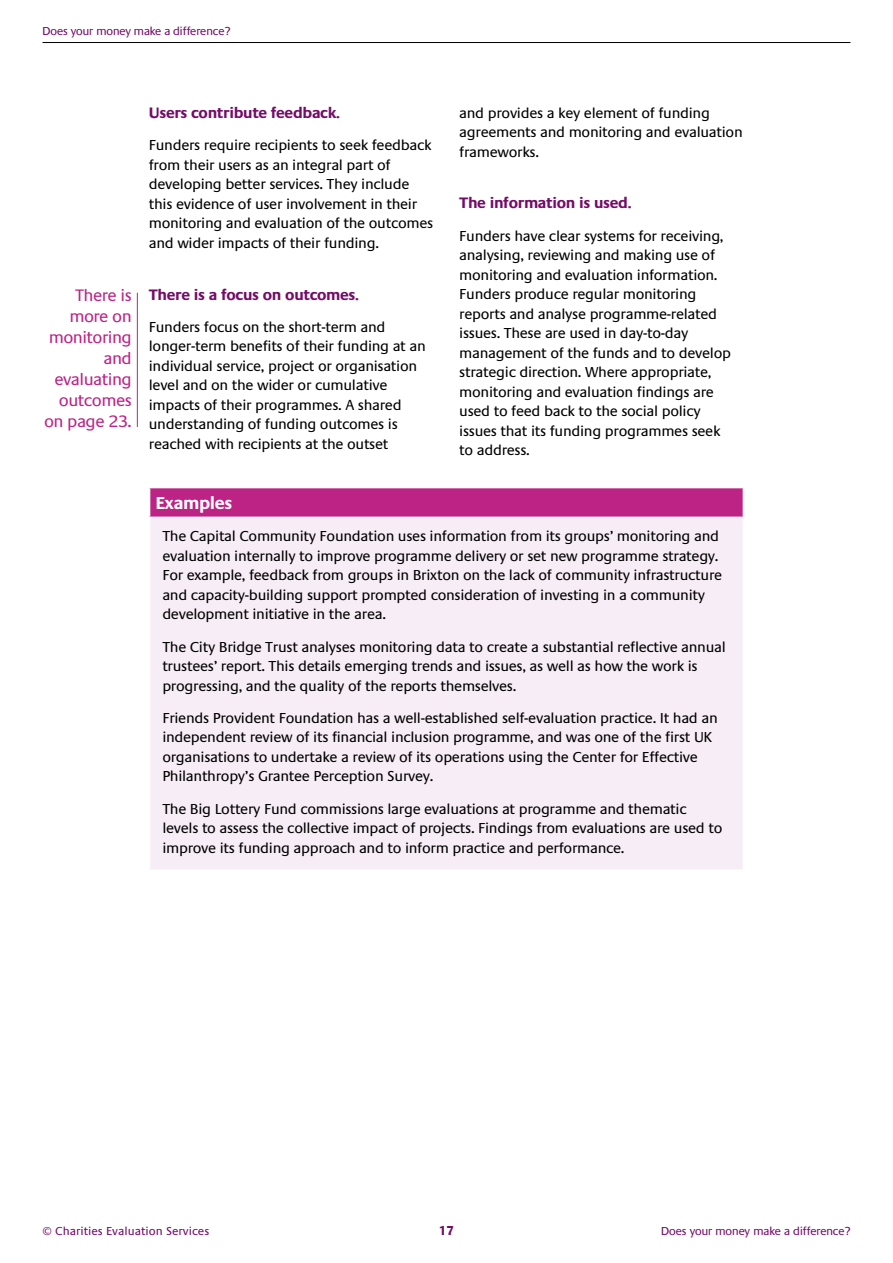
<style>
.page{position:relative;width:893px;height:1263px;background:#fff}
.page>*{position:absolute;margin:0;border:0;box-sizing:border-box;transform-origin:0 0}
.t1{font:700 18px "Praxis EF";letter-spacing:-.02em;color:#fff}
.t2{font:17.25px/21px "Praxis EF";letter-spacing:-.03em;color:#bd2385;text-align:right}
.t3{font:700 15.75px "Praxis EF";letter-spacing:-.02em;color:#750c68}
.t4{font:15px/19.5px "Praxis EF";letter-spacing:-.02em;color:#000}
.t5{font:700 13.5px "Praxis EF";color:#750c68}
.t6{font:12px "Praxis";color:#750c68}
.t7{font:12px "Praxis EF";color:#750c68}
</style>
<div class="page">
<hr style="left:43px;top:42px;width:807px;height:1px;background:#000">
<div style="left:150px;top:488px;width:593px;height:29px;background:#bd2385"></div>
<div style="left:150px;top:517px;width:593px;height:353px;background:#f7edf6"></div>
<hr style="left:149px;top:517px;width:595px;height:1px;background:#fff">
<hr style="left:149px;top:869px;width:595px;height:2px;background:#fff">
<hr style="left:137px;top:293px;width:1px;height:134px;background:#bd2385">
<p class="t6" style="left:43px;top:25px;width:189px">Does your money make a difference?</p>
<p class="t2" style="left:44px;top:286px;width:89px">There is more on monitoring and evaluating outcomes on page 23.</p>
<p class="t3" style="left:149px;top:104px;width:193px">Users contribute feedback.</p>
<p class="t4" style="left:149px;top:136px;width:286px">Funders require recipients to seek feedback from their users as an integral part of developing better services. They include this evidence of user involvement in their monitoring and evaluation of the outcomes and wider impacts of their funding.</p>
<p class="t3" style="left:149px;top:286px;width:212px">There is a focus on outcomes.</p>
<p class="t4" style="left:149px;top:318px;width:278px">Funders focus on the short-term and longer-term benefits of their funding at an individual service, project or organisation level and on the wider or cumulative impacts of their programmes. A shared understanding of funding outcomes is reached with recipients at the outset</p>
<p class="t4" style="left:459px;top:103px;width:285px">and provides a key element of funding agreements and monitoring and evaluation frameworks.</p>
<p class="t3" style="left:459px;top:194px;width:174px">The information is used.</p>
<p class="t4" style="left:459px;top:226px;width:273px">Funders have clear systems for receiving, analysing, reviewing and making use of monitoring and evaluation information.<br>Funders produce regular monitoring reports and analyse programme-related issues. These are used in day-to-day management of the funds and to develop strategic direction. Where appropriate, monitoring and evaluation findings are used to feed back to the social policy issues that its funding programmes seek to address.</p>
<p class="t1" style="left:156px;top:493px;width:78px">Examples</p>
<p class="t4" style="left:162px;top:527px;width:561px">The Capital Community Foundation uses information from its groups’ monitoring and evaluation internally to improve programme delivery or set new programme strategy.<br>For example, feedback from groups in Brixton on the lack of community infrastructure and capacity-building support prompted consideration of investing in a community development initiative in the area.</p>
<p class="t4" style="left:162px;top:637px;width:565px">The City Bridge Trust analyses monitoring data to create a substantial reflective annual trustees’ report. This details emerging trends and issues, as well as how the work is progressing, and the quality of the reports themselves.</p>
<p class="t4" style="left:162px;top:708px;width:557px">Friends Provident Foundation has a well-established self-evaluation practice. It had an independent review of its financial inclusion programme, and was one of the first UK organisations to undertake a review of its operations using the Center for Effective Philanthropy’s Grantee Perception Survey.</p>
<p class="t4" style="left:162px;top:799px;width:561px">The Big Lottery Fund commissions large evaluations at programme and thematic levels to assess the collective impact of projects. Findings from evaluations are used to improve its funding approach and to inform practice and performance.</p>
<p class="t7" style="left:43px;top:1224px;width:168px">© Charities Evaluation Services</p>
<p class="t5" style="left:439px;top:1223px;width:17px">17</p>
<p class="t6" style="left:661px;top:1224px;width:191px">Does your money make a difference?</p>
</div>
